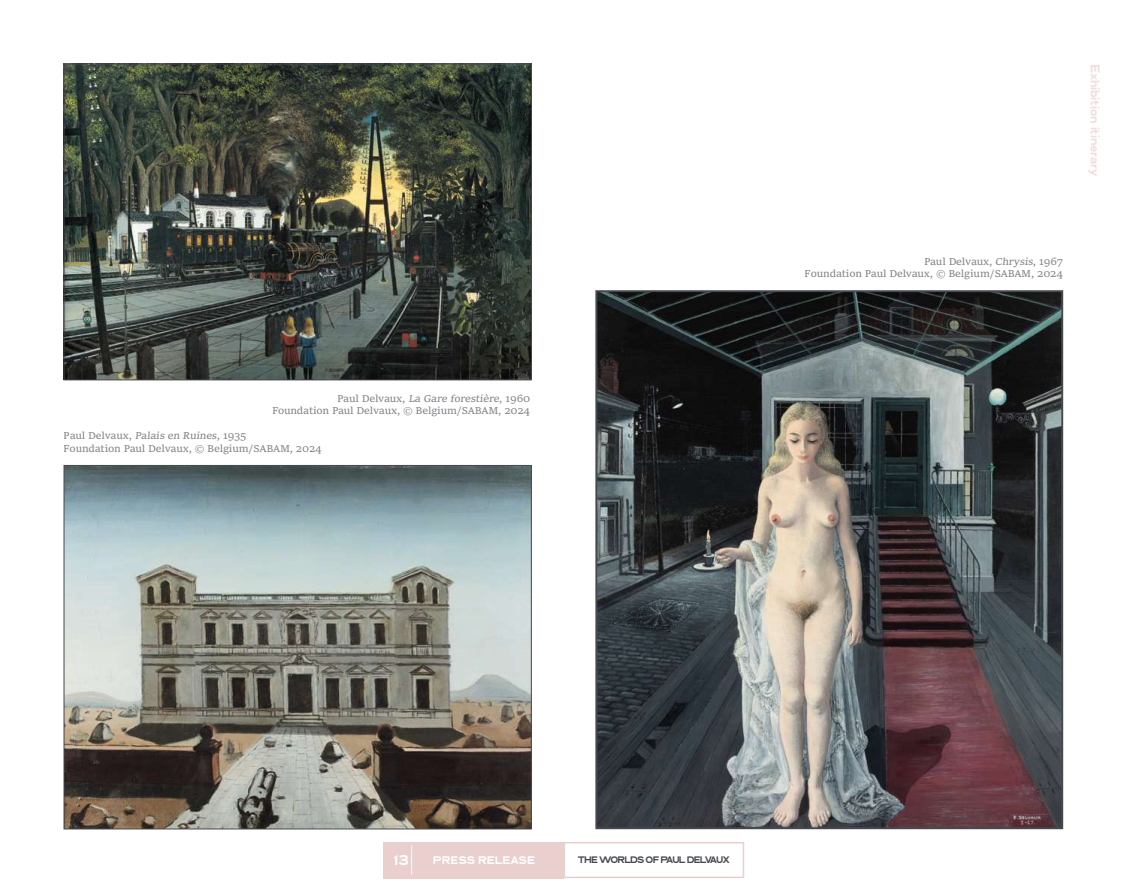
<style>
.page{position:relative;width:1127px;height:893px;background:#fff}
.page>*{position:absolute;margin:0;border:0;box-sizing:border-box;transform-origin:0 0}
.t1{font:13.5px "Neuf Taille Douce";color:#fff}
.t2{font:12px "Neuf Taille Douce";letter-spacing:-.01em;color:#e9cfce}
.t3{font:10.5px/12.6px "Sitka Text";letter-spacing:-.02em;color:#464a50;text-align:right}
.t4{font:10.5px "Neuf Taille Douce";color:#fff}
.t5{font:9px "Neuf Taille Douce";letter-spacing:-.085em;color:#464a50}
</style>
<div class="page">
<div style="left:383px;top:842px;width:180px;height:36px;background:#e9cfce"></div>
<div style="left:563px;top:842px;width:181px;height:36px;border:2px solid #e9cfce"></div>
<svg style="left:411px;top:846px;width:1px;height:28px"></svg>
<img style="left:66px;top:66px;width:463px;height:312px">
<div style="left:64px;top:64px;width:467px;height:316px;border:1px solid #464a50"></div>
<img style="left:66px;top:467px;width:463px;height:360px">
<img style="left:598px;top:293px;width:462px;height:533px">
<div style="left:595px;top:290px;width:468px;height:539px;border:2px solid #464a50"></div>
<p class="t3" style="left:272px;top:391px;width:260px">Paul D e lvaux , La Gare forestière, 1 9 6 0<br>Foundation Paul Delvaux, © Belgium/SABAM, 2024</p>
<p class="t3" style="left:64px;top:429px;width:260px;text-align:left">Paul Delvaux, Palais en Ruines, 1935<br>Foundation Paul Delvaux, © Belgium/SABAM, 2024</p>
<p class="t2" style="left:1102px;top:64px;width:113px;rotate:90deg">Exhibition itinerary</p>
<p class="t3" style="left:805px;top:255px;width:260px">Paul Delvaux, Chrysis, 1967<br>Foundation Paul Delvaux, © Belgium/SABAM, 2024</p>
<p class="t1" style="left:393px;top:852px;width:17px">13</p>
<p class="t4" style="left:433px;top:854px;width:103px">PRESS RELEASE</p>
<p class="t5" style="left:578px;top:855px;width:154px">THE WORLDS OF PAUL DELVAUX</p>
</div>
